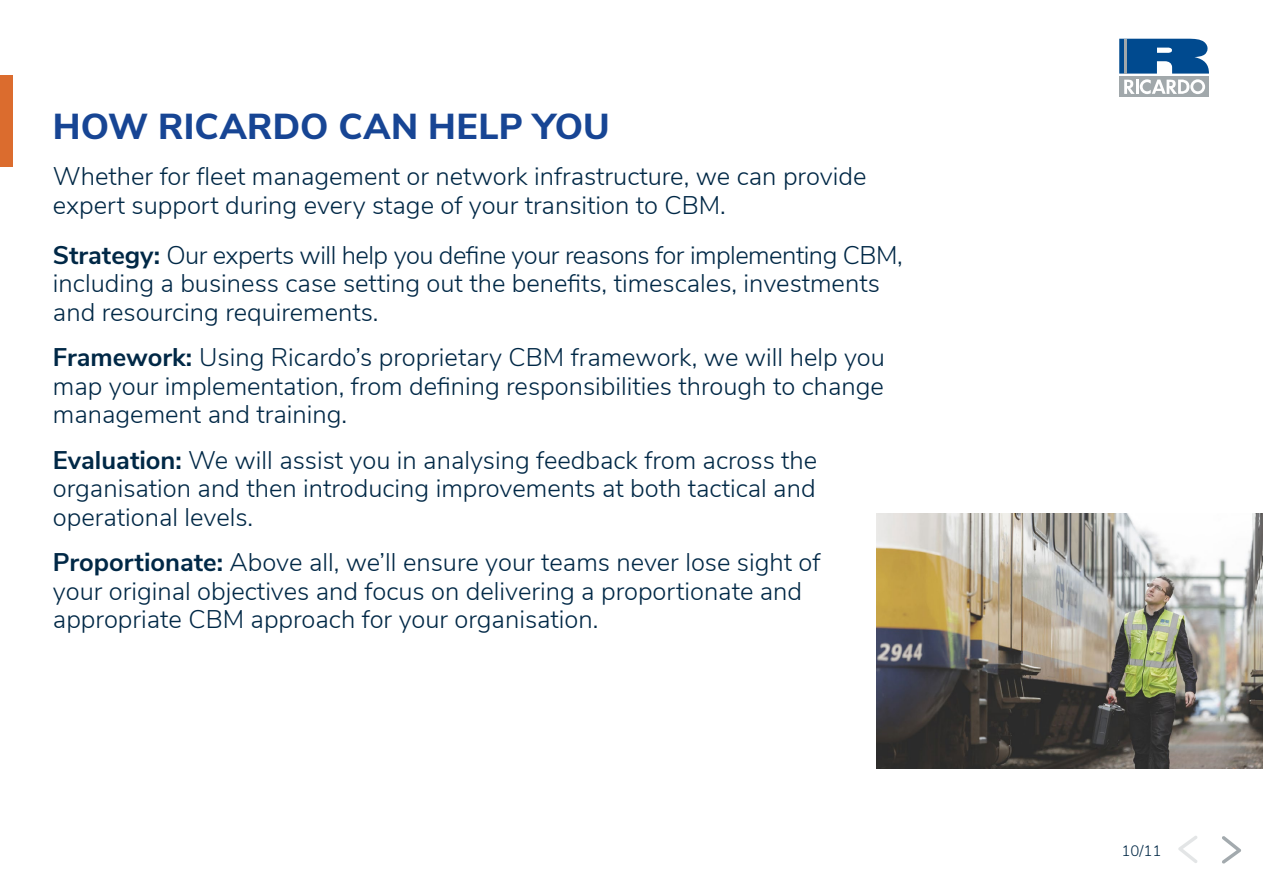
<style>
.page{position:relative;width:1263px;height:893px;background:#fff}
.page>*{position:absolute;margin:0;border:0;box-sizing:border-box;transform-origin:0 0}
.t1{font:800 36px "Nunito Sans";letter-spacing:.005em;color:#174594}
.t2{font:300 25.5px/28.5px "Nunito Sans";color:#002846}
.t3{font:300 15px "Nunito Sans";color:#002846}
.s1{font-weight:700}
</style>
<div class="page">
<svg style="left:1222px;top:836px;width:19px;height:28px"></svg>
<svg style="left:1178px;top:836px;width:20px;height:27px"></svg>
<div style="left:0;top:75px;width:13px;height:92px;background:#db6c2e"></div>
<div style="left:1119px;top:76px;width:90px;height:21px;background:#a1a8ab"></div>
<svg style="left:1119px;top:39px;width:90px;height:55px"></svg>
<img style="left:876px;top:513px;width:387px;height:256px">
<h1 class="t1" style="left:53px;top:100px;width:558px">HOW RICARDO CAN HELP YOU</h1>
<p class="t2" style="left:53px;top:161px;width:815px">Whether for fleet management or network infrastructure, we can provide expert support during every stage of your transition to CBM.</p>
<p class="t2" style="left:53px;top:239px;width:851px"><span class="s1">Strategy:</span> Our experts will help you define your reasons for implementing CBM, including a business case setting out the benefits, timescales, investments and resourcing requirements.</p>
<p class="t2" style="left:53px;top:341px;width:833px;text-align:justify"><span class="s1">Framework:</span> Using Ricardo’s proprietary CBM framework, we will help you map your implementation, from defining responsibilities through to change management and training.</p>
<p class="t2" style="left:53px;top:444px;width:766px;text-align:justify"><span class="s1">Evaluation:</span> We will assist you in analysing feedback from across the organisation and then introducing improvements at both tactical and operational levels.</p>
<p class="t2" style="left:53px;top:546px;width:769px"><span class="s1">Proportionate:</span> Above all, we’ll ensure your teams never lose sight of your original objectives and focus on delivering a proportionate and appropriate CBM approach for your organisation.</p>
<p class="t3" style="left:1121px;top:839px;width:42px">10/11</p>
</div>
